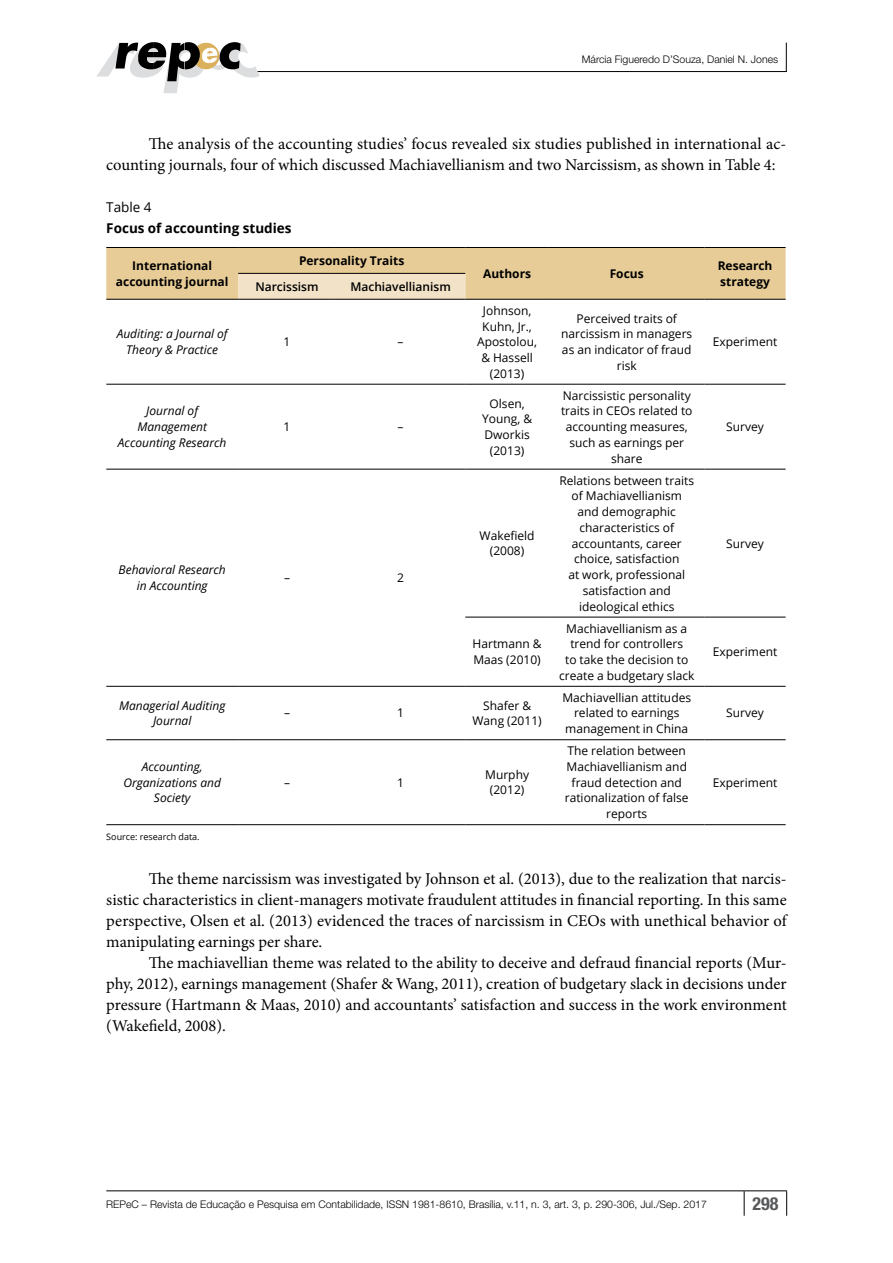
<style>
.page{position:relative;width:893px;height:1263px;background:#fff}
.page>*{position:absolute;margin:0;border:0;box-sizing:border-box;transform-origin:0 0}
.t1{font:700 condensed 18px "Helvetica Neue LT Std";color:#58595b}
.t2{font:16.5px/21px "Minion Pro";color:#000;text-align:justify}
.t3{font:700 13.5px "Open Sans";color:#000}
.t4{font:13.5px "Open Sans";color:#000}
.t5{font:12px/15.8px "Open Sans";color:#000;text-align:center}
.t6{font:italic 12px/15.8px "Open Sans";color:#000;text-align:center}
.t7{font:700 12px/15.8px "Open Sans";color:#000;text-align:center}
.t8{font:600 12px "Open Sans";color:#000}
.t9{font:300 10.5px "Helvetica Neue LT Std";color:#000}
.t10{font:9px "Open Sans";color:#000}
</style>
<div class="page">
<hr style="left:106px;top:1190px;width:638px;height:1px;background:#000">
<hr style="left:744px;top:1190px;width:43px;height:1px;background:#000">
<svg style="left:744px;top:1191px;width:1px;height:25px"></svg>
<svg style="left:786px;top:1191px;width:1px;height:25px"></svg>
<hr style="left:255px;top:71px;width:531px;height:1px;background:#000">
<svg style="left:97px;top:42px;width:163px;height:51px"></svg>
<svg style="left:786px;top:43px;width:1px;height:29px"></svg>
<svg style="left:106px;top:248px;width:680px;height:51px;background:#e8ce9e"></svg>
<hr style="left:106px;top:299px;width:132px;height:1px;background:#000">
<hr style="left:465px;top:299px;width:84px;height:1px;background:#000">
<hr style="left:549px;top:299px;width:155px;height:1px;background:#000">
<hr style="left:704px;top:299px;width:82px;height:1px;background:#000">
<hr style="left:106px;top:384px;width:132px;height:1px;background:#000">
<hr style="left:238px;top:384px;width:98px;height:1px;background:#000">
<hr style="left:336px;top:384px;width:129px;height:1px;background:#000">
<hr style="left:465px;top:384px;width:84px;height:1px;background:#000">
<hr style="left:549px;top:384px;width:155px;height:1px;background:#000">
<hr style="left:704px;top:384px;width:82px;height:1px;background:#000">
<hr style="left:106px;top:469px;width:132px;height:1px;background:#000">
<hr style="left:238px;top:469px;width:98px;height:1px;background:#000">
<hr style="left:336px;top:469px;width:129px;height:1px;background:#000">
<hr style="left:465px;top:469px;width:84px;height:1px;background:#000">
<hr style="left:549px;top:469px;width:155px;height:1px;background:#000">
<hr style="left:704px;top:469px;width:82px;height:1px;background:#000">
<hr style="left:465px;top:617px;width:84px;height:1px;background:#000">
<hr style="left:549px;top:617px;width:155px;height:1px;background:#000">
<hr style="left:704px;top:617px;width:82px;height:1px;background:#000">
<hr style="left:106px;top:686px;width:132px;height:1px;background:#000">
<hr style="left:238px;top:686px;width:98px;height:1px;background:#000">
<hr style="left:336px;top:686px;width:129px;height:1px;background:#000">
<hr style="left:465px;top:686px;width:84px;height:1px;background:#000">
<hr style="left:549px;top:686px;width:155px;height:1px;background:#000">
<hr style="left:704px;top:686px;width:82px;height:1px;background:#000">
<hr style="left:106px;top:739px;width:132px;height:1px;background:#000">
<hr style="left:238px;top:739px;width:98px;height:1px;background:#000">
<hr style="left:336px;top:739px;width:129px;height:1px;background:#000">
<hr style="left:465px;top:739px;width:84px;height:1px;background:#000">
<hr style="left:549px;top:739px;width:155px;height:1px;background:#000">
<hr style="left:704px;top:739px;width:82px;height:1px;background:#000">
<hr style="left:106px;top:824px;width:132px;height:1px;background:#000">
<hr style="left:238px;top:824px;width:98px;height:1px;background:#000">
<hr style="left:336px;top:824px;width:129px;height:1px;background:#000">
<hr style="left:465px;top:824px;width:84px;height:1px;background:#000">
<hr style="left:549px;top:824px;width:155px;height:1px;background:#000">
<hr style="left:704px;top:824px;width:82px;height:1px;background:#000">
<hr style="left:106px;top:247px;width:132px;height:1px;background:#000">
<hr style="left:238px;top:247px;width:98px;height:1px;background:#000">
<hr style="left:336px;top:247px;width:129px;height:1px;background:#000">
<hr style="left:465px;top:247px;width:84px;height:1px;background:#000">
<hr style="left:549px;top:247px;width:155px;height:1px;background:#000">
<hr style="left:704px;top:247px;width:82px;height:1px;background:#000">
<hr style="left:238px;top:273px;width:98px;height:1px;background:#000">
<hr style="left:336px;top:273px;width:129px;height:1px;background:#000">
<hr style="left:238px;top:299px;width:98px;height:1px;background:#000">
<hr style="left:336px;top:299px;width:129px;height:1px;background:#000">
<p class="t9" style="left:582px;top:53px;width:198px">Márcia Figueredo D’Souza, Daniel N. Jones</p>
<p class="t2" style="left:106px;top:133px;width:682px;text-indent:43px">The analysis of the accounting studies’ focus revealed six studies published in international ac&shy;counting journals, four of which discussed Machiavellianism and two Narcissism, as shown in Table 4:</p>
<p class="t4" style="left:106px;top:197px;width:47px">Table 4</p>
<p class="t3" style="left:106px;top:218px;width:187px">Focus of accounting studies</p>
<p class="t7" style="left:116px;top:258px;width:114px">International accounting journal</p>
<p class="t7" style="left:299px;top:252px;width:107px">Personality Traits</p>
<p class="t7" style="left:483px;top:265px;width:50px">Authors</p>
<p class="t7" style="left:610px;top:265px;width:36px">Focus</p>
<p class="t7" style="left:718px;top:258px;width:56px;text-align:left">Research strategy</p>
<p class="t8" style="left:255px;top:278px;width:65px">Narcissism</p>
<p class="t8" style="left:350px;top:278px;width:102px">Machiavellianism</p>
<p class="t6" style="left:117px;top:326px;width:112px">Auditing: a Journal of<br>Theory &amp; Practice</p>
<p class="t5" style="left:284px;top:334px;width:8px">1</p>
<p class="t5" style="left:398px;top:334px;width:7px">–</p>
<p class="t6" style="left:118px;top:403px;width:110px">Journal of<br>Management<br>Accounting Research</p>
<p class="t6" style="left:119px;top:562px;width:109px">Behavioral Research in Accounting</p>
<p class="t5" style="left:284px;top:419px;width:8px">1</p>
<p class="t5" style="left:398px;top:419px;width:7px">–</p>
<p class="t5" style="left:284px;top:570px;width:7px">–</p>
<p class="t5" style="left:397px;top:570px;width:8px">2</p>
<p class="t5" style="left:477px;top:302px;width:61px">Johnson,<br>Kuhn, Jr.,<br>Apostolou, &amp; Hassell (2013)</p>
<p class="t5" style="left:561px;top:310px;width:133px">Perceived traits of narcissism in managers as an indicator of fraud risk</p>
<p class="t5" style="left:482px;top:395px;width:51px">Olsen,<br>Young, &amp;<br>Dworkis (2013)</p>
<p class="t5" style="left:561px;top:387px;width:133px">Narcissistic personality traits in CEOs related to accounting measures, such as earnings per share</p>
<p class="t5" style="left:480px;top:527px;width:57px">Wakefield (2008)</p>
<p class="t5" style="left:473px;top:636px;width:70px;text-align:left">Hartmann &amp;<br>Maas (2010)</p>
<p class="t5" style="left:559px;top:472px;width:136px">Relations between traits of Machiavellianism and demographic characteristics of accountants, career choice, satisfaction<br>at work, professional satisfaction and ideological ethics</p>
<p class="t5" style="left:559px;top:620px;width:137px">Machiavellianism as a trend for controllers<br>to take the decision to create a budgetary slack</p>
<p class="t6" style="left:119px;top:697px;width:108px">Managerial Auditing<br>Journal</p>
<p class="t6" style="left:123px;top:758px;width:99px">Accounting,<br>Organizations and<br>Society</p>
<p class="t5" style="left:284px;top:705px;width:7px">–</p>
<p class="t5" style="left:397px;top:705px;width:8px">1</p>
<p class="t5" style="left:472px;top:697px;width:71px">Shafer &amp;<br>Wang (2011)</p>
<p class="t5" style="left:562px;top:689px;width:130px">Machiavellian attitudes related to earnings management in China</p>
<p class="t5" style="left:284px;top:774px;width:7px">–</p>
<p class="t5" style="left:397px;top:774px;width:8px">1</p>
<p class="t5" style="left:485px;top:766px;width:45px">Murphy (2012)</p>
<p class="t5" style="left:565px;top:742px;width:125px">The relation between<br>Machiavellianism and fraud detection and rationalization of false reports</p>
<p class="t5" style="left:713px;top:334px;width:66px">Experiment</p>
<p class="t5" style="left:726px;top:419px;width:39px">Survey</p>
<p class="t5" style="left:726px;top:535px;width:39px">Survey</p>
<p class="t5" style="left:713px;top:643px;width:66px">Experiment</p>
<p class="t5" style="left:726px;top:705px;width:39px">Survey</p>
<p class="t5" style="left:713px;top:774px;width:66px">Experiment</p>
<p class="t10" style="left:106px;top:830px;width:95px">Source: research data.</p>
<p class="t2" style="left:106px;top:868px;width:682px;text-indent:43px">The theme narcissism was investigated by Johnson et al. (2013), due to the realization that narcis&shy;sistic characteristics in client-managers motivate fraudulent attitudes in financial reporting. In this same perspective, Olsen et al. (2013) evidenced the traces of narcissism in CEOs with unethical behavior of manipulating earnings per share.</p>
<p class="t2" style="left:106px;top:952px;width:682px;text-indent:43px">The machiavellian theme was related to the ability to deceive and defraud financial reports (Mur&shy;phy, 2012), earnings management (Shafer &amp; Wang, 2011), creation of budgetary slack in decisions under pressure (Hartmann &amp; Maas, 2010) and accountants’ satisfaction and success in the work environment (Wakefield, 2008).</p>
<p class="t9" style="left:106px;top:1197px;width:602px">REPeC – Revista de Educação e Pesquisa em Contabilidade, ISSN 1981-8610, Brasília, v.11, n. 3, art. 3, p. 290-306, Jul./Sep. 2017</p>
<p class="t1" style="left:752px;top:1192px;width:27px">298</p>
</div>
